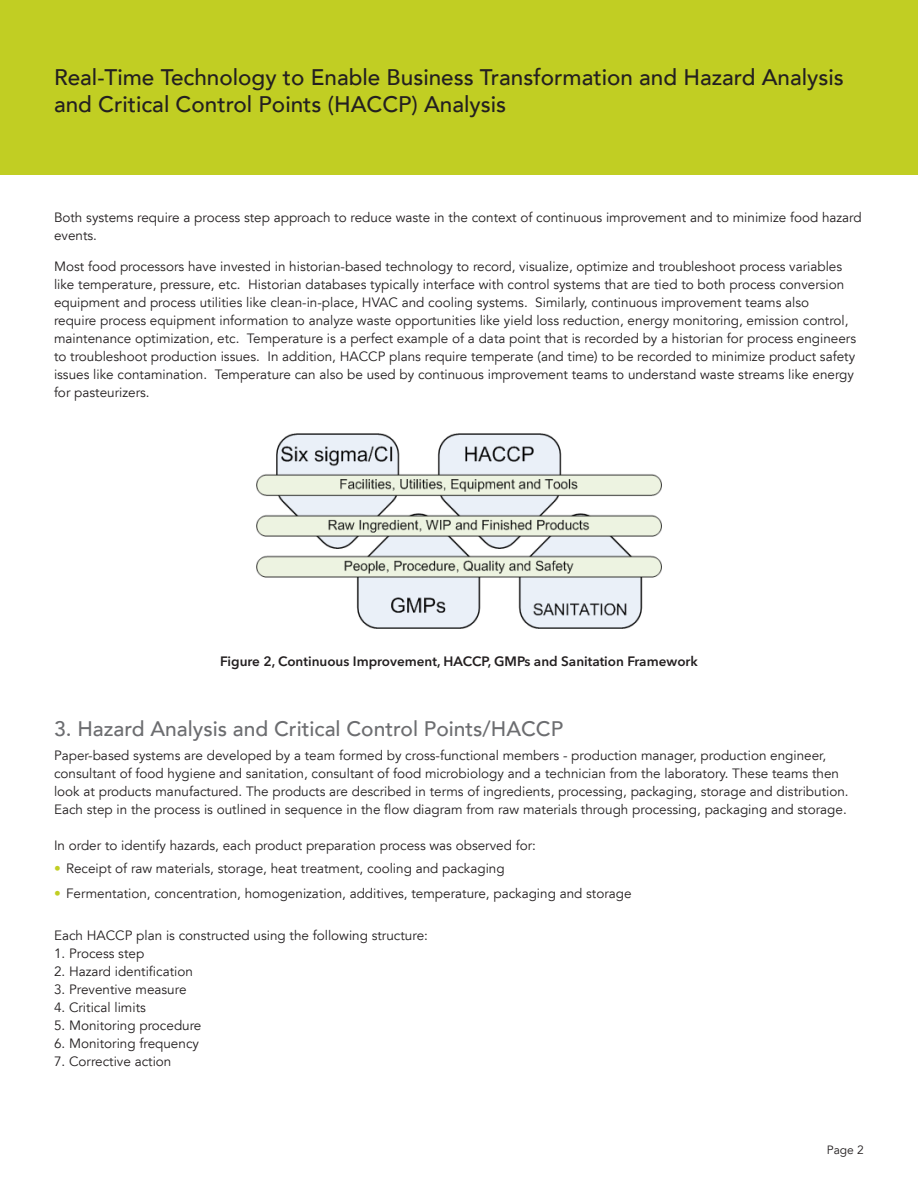
<style>
.page{position:relative;width:918px;height:1188px;background:#fff}
.page>*{position:absolute;margin:0;border:0;box-sizing:border-box;transform-origin:0 0}
.t1{font:500 22.5px/27px "Avenir LT";color:#231f20}
.Body_Headline{font:500 21px "Avenir LT";color:#6c6d70}
.Body_Copy{font:13.5px/18px "Avenir LT";color:#231f20}
.Body{font:13.5px/18px "Avenir LT";color:#231f20}
.t2{font:600 13.5px "Avenir Next LT Pro";color:#231f20}
.t3{font:12px "Avenir LT";color:#231f20}
.s1{color:#c1ce23}
</style>
<div class="page">
<div style="left:0;top:0;width:918px;height:176px;background:#c1ce23"></div>
<img style="left:256px;top:434px;width:406px;height:194px">
<h1 class="t1" style="left:54px;top:64px;width:791px">Real-Time Technology to Enable Business Transformation and Hazard Analysis and Critical Control Points (HACCP) Analysis</h1>
<p class="Body_Copy" style="left:54px;top:209px;width:809px">Both systems require a process step approach to reduce waste in the context of continuous improvement and to minimize food hazard events.</p>
<p class="Body_Copy" style="left:54px;top:258px;width:804px">Most food processors have invested in historian-based technology to record, visualize, optimize and troubleshoot process variables like temperature, pressure, etc. Historian databases typically interface with control systems that are tied to both process conversion equipment and process utilities like clean-in-place, HVAC and cooling systems. Similarly, continuous improvement teams also<br>require process equipment information to analyze waste opportunities like yield loss reduction, energy monitoring, emission control, maintenance optimization, etc. Temperature is a perfect example of a data point that is recorded by a historian for process engineers to troubleshoot production issues. In addition, HACCP plans require temperate (and time) to be recorded to minimize product safety issues like contamination. Temperature can also be used by continuous improvement teams to understand waste streams like energy for pasteurizers.</p>
<p class="t2" style="left:220px;top:653px;width:479px">Figure 2, Continuous Improvement, HACCP, GMPs and Sanitation Framework</p>
<p class="Body_Headline" style="left:54px;top:716px;width:511px">3. Hazard Analysis and Critical Control Points/HACCP</p>
<p class="Body" style="left:54px;top:747px;width:796px">Paper-based systems are developed by a team formed by cross-functional members - production manager, production engineer, consultant of food hygiene and sanitation, consultant of food microbiology and a technician from the laboratory. These teams then look at products manufactured. The products are described in terms of ingredients, processing, packaging, storage and distribution.</p>
<p class="Body" style="left:54px;top:801px;width:794px">Each step in the process is outlined in sequence in the flow diagram from raw materials through processing, packaging and storage.</p>
<p class="Body" style="left:54px;top:837px;width:484px">In order to identify hazards, each product preparation process was observed for:</p>
<p class="Body_Copy" style="left:54px;top:860px;width:452px"><span class="s1">•</span> Receipt of raw materials, storage, heat treatment, cooling and packaging</p>
<p class="Body_Copy" style="left:54px;top:884px;width:579px"><span class="s1">•</span> Fermentation, concentration, homogenization, additives, temperature, packaging and storage</p>
<p class="Body" style="left:54px;top:927px;width:375px">Each HACCP plan is constructed using the following structure:</p>
<p class="Body" style="left:54px;top:945px;width:92px">1. Process step</p>
<p class="Body" style="left:54px;top:963px;width:140px">2. Hazard identification</p>
<p class="Body" style="left:54px;top:981px;width:134px">3. Preventive measure</p>
<p class="Body" style="left:54px;top:999px;width:93px">4. Critical limits</p>
<p class="Body" style="left:54px;top:1017px;width:149px">5. Monitoring procedure</p>
<p class="Body" style="left:54px;top:1035px;width:147px">6. Monitoring frequency</p>
<p class="Body" style="left:54px;top:1053px;width:119px">7. Corrective action</p>
<p class="t3" style="left:827px;top:1143px;width:39px">Page 2</p>
</div>
